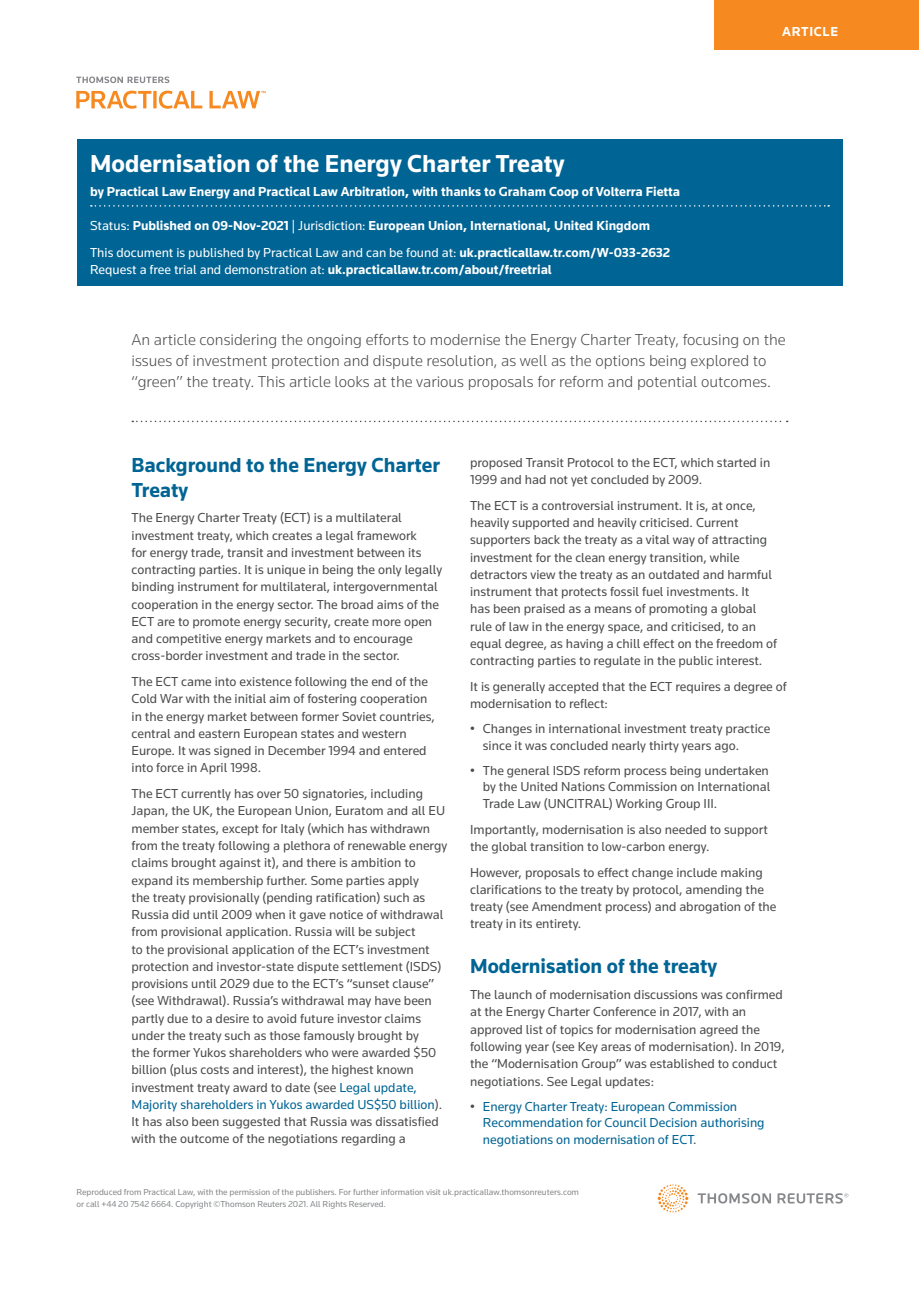
<style>
.page{position:relative;width:919px;height:1289px;background:#fff}
.page>*{position:absolute;margin:0;border:0;box-sizing:border-box;transform-origin:0 0}
.t1{font:700 25.5px "Knowledge";color:#fff}
.t2{font:700 21px/24px "Knowledge";color:#006494}
.t3{font:300 16.5px/21px "Knowledge";color:#4b4c4d}
.t4{font:13.5px/17.2px "Knowledge";color:#4b4c4d}
.t5{font:700 13.5px/27.2px "Knowledge";color:#fff}
.t6{font:13.5px/16.5px "Knowledge";color:#006494}
.t7{font:700 13.5px "Knowledge";letter-spacing:.05em;color:#fff}
.t8{font:9px/12px "Knowledge";letter-spacing:-.005em;color:#86888b}
.s1{font-weight:400}
.s2{color:#006494}
.s3{color:#4b4c4d}
</style>
<div class="page">
<svg style="left:657px;top:1184px;width:31px;height:28px"></svg>
<svg style="left:697px;top:1193px;width:151px;height:10px"></svg>
<div style="left:714px;top:0;width:204px;height:49px;background:#f6891f"></div>
<svg style="left:76px;top:91px;width:189px;height:18px"></svg>
<svg style="left:76px;top:77px;width:93px;height:6px"></svg>
<div style="left:77px;top:139px;width:765px;height:147px;background:#006494"></div>
<svg style="left:91px;top:205px;width:738px;height:2px"></svg>
<svg style="left:132px;top:420px;width:655px;height:2px"></svg>
<h1 class="t1" style="left:90px;top:148px;width:476px">Modernisation of the Energy Charter Treaty</h1>
<p class="t5" style="left:90px;top:178px;width:591px">by Practical Law Energy and Practical Law Arbitration, with thanks to Graham Coop of Volterra Fietta</p>
<p class="t5" style="left:90px;top:212px;width:581px"><span class="s1">Status:</span> Published on 09-Nov-2021 <span class="s1">| Jurisdiction:</span> European Union, International, United Kingdom<br><span class="s1">This document is published by Practical Law and can be found at:</span> uk.practicallaw.tr.com/W-033-2632</p>
<p class="t5" style="left:90px;top:255px;width:463px"><span class="s1">Request a free trial and demonstration at:</span> uk.practicallaw.tr.com/about/freetrial</p>
<p class="t7" style="left:782px;top:23px;width:57px">ARTICLE</p>
<p class="t3" style="left:131px;top:328px;width:655px">An article considering the ongoing efforts to modernise the Energy Charter Treaty, focusing on the issues of investment protection and dispute resolution, as well as the options being explored to “green” the treaty. This article looks at the various proposals for reform and potential outcomes.</p>
<h2 class="t2" style="left:131px;top:453px;width:310px">Background to the Energy Charter<br>Treaty</h2>
<p class="t4" style="left:131px;top:509px;width:312px">The Energy Charter Treaty (ECT) is a multilateral investment treaty, which creates a legal framework<br>for energy trade, transit and investment between its contracting parties. It is unique in being the only legally binding instrument for multilateral, intergovernmental cooperation in the energy sector. The broad aims of the ECT are to promote energy security, create more open and competitive energy markets and to encourage cross-border investment and trade in the sector.</p>
<p class="t4" style="left:131px;top:672px;width:305px">The ECT came into existence following the end of the Cold War with the initial aim of fostering cooperation in the energy market between former Soviet countries, central and eastern European states and western Europe. It was signed in December 1994 and entered into force in April 1998.</p>
<p class="t4" style="left:131px;top:784px;width:317px">The ECT currently has over 50 signatories, including Japan, the UK, the European Union, Euratom and all EU member states, except for Italy (which has withdrawn from the treaty following a plethora of renewable energy claims brought against it), and there is ambition to expand its membership further. Some parties apply<br>the treaty provisionally (pending ratification) such as Russia did until 2009 when it gave notice of withdrawal from provisional application. Russia will be subject<br>to the provisional application of the ECT’s investment protection and investor-state dispute settlement (ISDS) provisions until 2029 due to the ECT’s “sunset clause” (see Withdrawal). Russia’s withdrawal may have been partly due to a desire to avoid future investor claims under the treaty such as those famously brought by<br>the former Yukos shareholders who were awarded $50 billion (plus costs and interest), the highest known investment treaty award to date (see <span class="s2">Legal update, Majority shareholders in Yukos awarded US$50 billion</span>).<br>It has also been suggested that Russia was dissatisfied with the outcome of the negotiations regarding a</p>
<p class="t4" style="left:470px;top:453px;width:302px">proposed Transit Protocol to the ECT, which started in<br>1999 and had not yet concluded by 2009.</p>
<p class="t4" style="left:470px;top:496px;width:308px">The ECT is a controversial instrument. It is, at once, heavily supported and heavily criticised. Current supporters back the treaty as a vital way of attracting investment for the clean energy transition, while detractors view the treaty as an outdated and harmful instrument that protects fossil fuel investments. It<br>has been praised as a means of promoting a global rule of law in the energy space, and criticised, to an equal degree, as having a chill effect on the freedom of contracting parties to regulate in the public interest.</p>
<p class="t4" style="left:470px;top:677px;width:318px">It is generally accepted that the ECT requires a degree of modernisation to reflect:</p>
<p class="t4" style="left:483px;top:720px;width:289px;line-height:16.5px;text-indent:-13px">• Changes in international investment treaty practice since it was concluded nearly thirty years ago.</p>
<p class="t4" style="left:483px;top:761px;width:289px;line-height:16.5px;text-align:justify;text-indent:-13px">• The general ISDS reform process being undertaken by the United Nations Commission on International Trade Law (UNCITRAL) Working Group III.</p>
<p class="t4" style="left:470px;top:820px;width:299px">Importantly, modernisation is also needed to support the global transition to low-carbon energy.</p>
<p class="t4" style="left:470px;top:863px;width:308px">However, proposals to effect change include making clarifications to the treaty by protocol, amending the treaty (see Amendment process) and abrogation of the treaty in its entirety.</p>
<h2 class="t2" style="left:470px;top:954px;width:248px">Modernisation of the treaty</h2>
<p class="t4" style="left:470px;top:985px;width:316px">The launch of modernisation discussions was confirmed at the Energy Charter Conference in 2017, with an approved list of topics for modernisation agreed the following year (see Key areas of modernisation). In 2019, the “Modernisation Group” was established to conduct negotiations. See Legal updates:</p>
<p class="t6" style="left:483px;top:1097px;width:283px;text-indent:-13px"><span class="s3">•</span> Energy Charter Treaty: European Commission<br>Recommendation for Council Decision authorising negotiations on modernisation of ECT<span class="s3">.</span></p>
<p class="t8" style="left:77px;top:1185px;width:504px">Reproduced from Practical Law, with the permission of the publishers. For further information visit uk.practicallaw.thomsonreuters.com or call +44 20 7542 6664. Copyright ©Thomson Reuters 2021. All Rights Reserved.</p>
</div>
